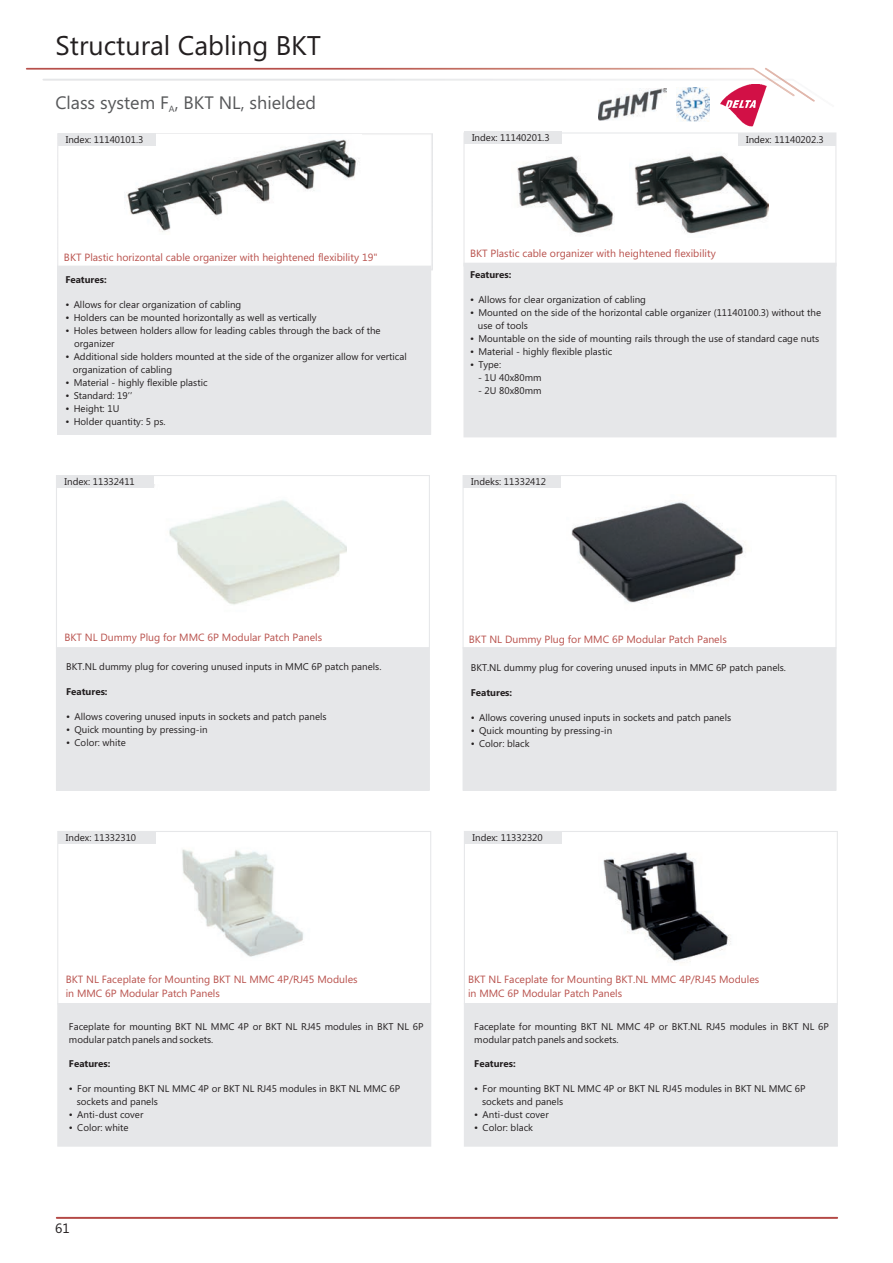
<style>
.page{position:relative;width:893px;height:1263px;background:#fff}
.page>*{position:absolute;margin:0;border:0;box-sizing:border-box;transform-origin:0 0}
.t1{font:27px "Ebrima";color:#231f20}
.t2{font:18px "Ebrima";color:#57585a}
.t3{font:13.5px "Ebrima";color:#231f20}
.t4{font:10.5px/14px "Ebrima";color:#b8504b}
.t5{font:9.75px/12.9px "Ebrima";color:#231f20}
.t6{font:700 9.75px "Ebrima";color:#231f20}
.t7{font:9px "Ebrima";color:#57585a}
</style>
<div class="page">
<img style="left:26px;top:68px;width:739px;height:21px">
<img style="left:765px;top:68px;width:50px;height:34px">
<img style="left:56px;top:1217px;width:782px;height:2px">
<div style="left:56px;top:648px;width:373px;height:142px;background:#e6e7e9"></div>
<div style="left:56px;top:647px;width:374px;height:144px;border:1px solid #e6e7e9"></div>
<div style="left:56px;top:475px;width:374px;height:173px;border:1px solid #e6e7e9"></div>
<div style="left:56px;top:475px;width:98px;height:13px;background:#e6e7e9"></div>
<div style="left:463px;top:648px;width:373px;height:142px;background:#e6e7e9"></div>
<div style="left:463px;top:647px;width:373px;height:144px;border:1px solid #e6e7e9"></div>
<div style="left:463px;top:475px;width:373px;height:173px;border:1px solid #e6e7e9"></div>
<div style="left:463px;top:475px;width:98px;height:13px;background:#e6e7e9"></div>
<img style="left:154px;top:485px;width:192px;height:120px">
<img style="left:571px;top:501px;width:174px;height:102px">
<img style="left:57px;top:133px;width:376px;height:137px">
<div style="left:58px;top:266px;width:373px;height:168px;background:#e6e7e9"></div>
<div style="left:57px;top:266px;width:374px;height:169px;border:1px solid #e6e7e9"></div>
<img style="left:125px;top:135px;width:237px;height:100px">
<div style="left:58px;top:133px;width:97px;height:12px;background:#e6e7e9"></div>
<div style="left:464px;top:132px;width:97px;height:12px;background:#e6e7e9"></div>
<div style="left:738px;top:133px;width:98px;height:12px;background:#e6e7e9"></div>
<div style="left:464px;top:263px;width:372px;height:174px;background:#e6e7e9"></div>
<img style="left:517px;top:156px;width:97px;height:77px">
<img style="left:634px;top:154px;width:134px;height:80px">
<img style="left:676px;top:87px;width:34px;height:35px">
<img style="left:599px;top:89px;width:68px;height:32px">
<img style="left:720px;top:85px;width:47px;height:41px">
<div style="left:58px;top:1004px;width:373px;height:142px;background:#e6e7e9"></div>
<div style="left:57px;top:1003px;width:374px;height:144px;border:1px solid #e6e7e9"></div>
<div style="left:57px;top:831px;width:374px;height:173px;border:1px solid #e6e7e9"></div>
<div style="left:58px;top:831px;width:98px;height:12px;background:#e6e7e9"></div>
<div style="left:464px;top:1004px;width:373px;height:142px;background:#e6e7e9"></div>
<div style="left:464px;top:1003px;width:374px;height:144px;border:1px solid #e6e7e9"></div>
<div style="left:464px;top:831px;width:374px;height:173px;border:1px solid #e6e7e9"></div>
<div style="left:464px;top:831px;width:98px;height:12px;background:#e6e7e9"></div>
<img style="left:603px;top:852px;width:128px;height:111px">
<img style="left:182px;top:849px;width:122px;height:108px">
<h1 class="t1" style="left:56px;top:36px;width:267px">Structural Cabling BKT</h1>
<h2 class="t2" style="left:55px;top:95px;width:262px">Class system F , BKT NL, shielded</h2>
<p class="t7" style="left:169px;top:106px;width:7px">A</p>
<p class="t5" style="left:66px;top:134px;width:79px">Index: 11140101.3</p>
<p class="t4" style="left:64px;top:251px;width:315px">BKT Plastic horizontal cable organizer with heightened flexibility 19"</p>
<p class="t6" style="left:65px;top:276px;width:43px">Features:</p>
<p class="t5" style="left:73px;top:299px;width:335px">Allows for clear organization of cabling<br>Holders can be mounted horizontally as well as vertically<br>Holes between holders allow for leading cables through the back of the organizer<br>Additional side holders mounted at the side of the organizer allow for vertical organization of cabling<br>Material - highly flexible plastic<br>Standard: 19’’<br>Height: 1U<br>Holder quantity: 5 ps.</p>
<p class="t5" style="left:472px;top:132px;width:79px">Index: 11140201.3</p>
<p class="t5" style="left:746px;top:134px;width:79px">Index: 11140202.3</p>
<p class="t4" style="left:470px;top:247px;width:247px">BKT Plastic cable organizer with heightened flexibility</p>
<p class="t6" style="left:470px;top:271px;width:43px">Features:</p>
<p class="t5" style="left:478px;top:294px;width:345px">Allows for clear organization of cabling<br>Mounted on the side of the horizontal cable organizer (11140100.3) without the use of tools<br>Mountable on the side of mounting rails through the use of standard cage nuts Material - highly flexible plastic<br>Type:</p>
<p class="t5" style="left:478px;top:372px;width:65px">- 1U 40x80mm</p>
<p class="t5" style="left:478px;top:385px;width:65px">- 2U 80x80mm</p>
<p class="t5" style="left:65px;top:476px;width:72px">Index: 11332411</p>
<p class="t5" style="left:471px;top:476px;width:76px">Indeks: 11332412</p>
<p class="t4" style="left:64px;top:631px;width:259px">BKT NL Dummy Plug for MMC 6P Modular Patch Panels</p>
<p class="t5" style="left:66px;top:661px;width:317px">BKT.NL dummy plug for covering unused inputs in MMC 6P patch panels.</p>
<p class="t6" style="left:66px;top:687px;width:43px">Features:</p>
<p class="t5" style="left:75px;top:711px;width:254px">Allows covering unused inputs in sockets and patch panels<br>Quick mounting by pressing-in<br>Color: white</p>
<p class="t4" style="left:469px;top:633px;width:259px">BKT NL Dummy Plug for MMC 6P Modular Patch Panels</p>
<p class="t5" style="left:471px;top:662px;width:317px">BKT.NL dummy plug for covering unused inputs in MMC 6P patch panels.</p>
<p class="t6" style="left:471px;top:689px;width:43px">Features:</p>
<p class="t5" style="left:479px;top:712px;width:254px">Allows covering unused inputs in sockets and patch panels<br>Quick mounting by pressing-in<br>Color: black</p>
<p class="t5" style="left:66px;top:832px;width:72px">Index: 11332310</p>
<p class="t5" style="left:473px;top:832px;width:72px">Index: 11332320</p>
<p class="t4" style="left:66px;top:973px;width:293px">BKT NL Faceplate for Mounting BKT NL MMC 4P/RJ45 Modules in MMC 6P Modular Patch Panels</p>
<p class="t5" style="left:69px;top:1021px;width:356px">Faceplate for mounting BKT NL MMC 4P or BKT NL RJ45 modules in BKT NL 6P modular patch panels and sockets.</p>
<p class="t6" style="left:69px;top:1060px;width:43px">Features:</p>
<p class="t5" style="left:77px;top:1083px;width:325px">For mounting BKT NL MMC 4P or BKT NL RJ45 modules in BKT NL MMC 6P sockets and panels<br>Anti-dust cover<br>Color: white</p>
<h3 class="t3" style="left:55px;top:1223px;width:16px">61</h3>
<p class="t4" style="left:468px;top:973px;width:293px">BKT NL Faceplate for Mounting BKT.NL MMC 4P/RJ45 Modules in MMC 6P Modular Patch Panels</p>
<p class="t5" style="left:474px;top:1021px;width:356px">Faceplate for mounting BKT NL MMC 4P or BKT.NL RJ45 modules in BKT NL 6P modular patch panels and sockets.</p>
<p class="t6" style="left:474px;top:1060px;width:43px">Features:</p>
<p class="t5" style="left:482px;top:1083px;width:325px">For mounting BKT NL MMC 4P or BKT NL RJ45 modules in BKT NL MMC 6P sockets and panels<br>Anti-dust cover<br>Color: black</p>
</div>
